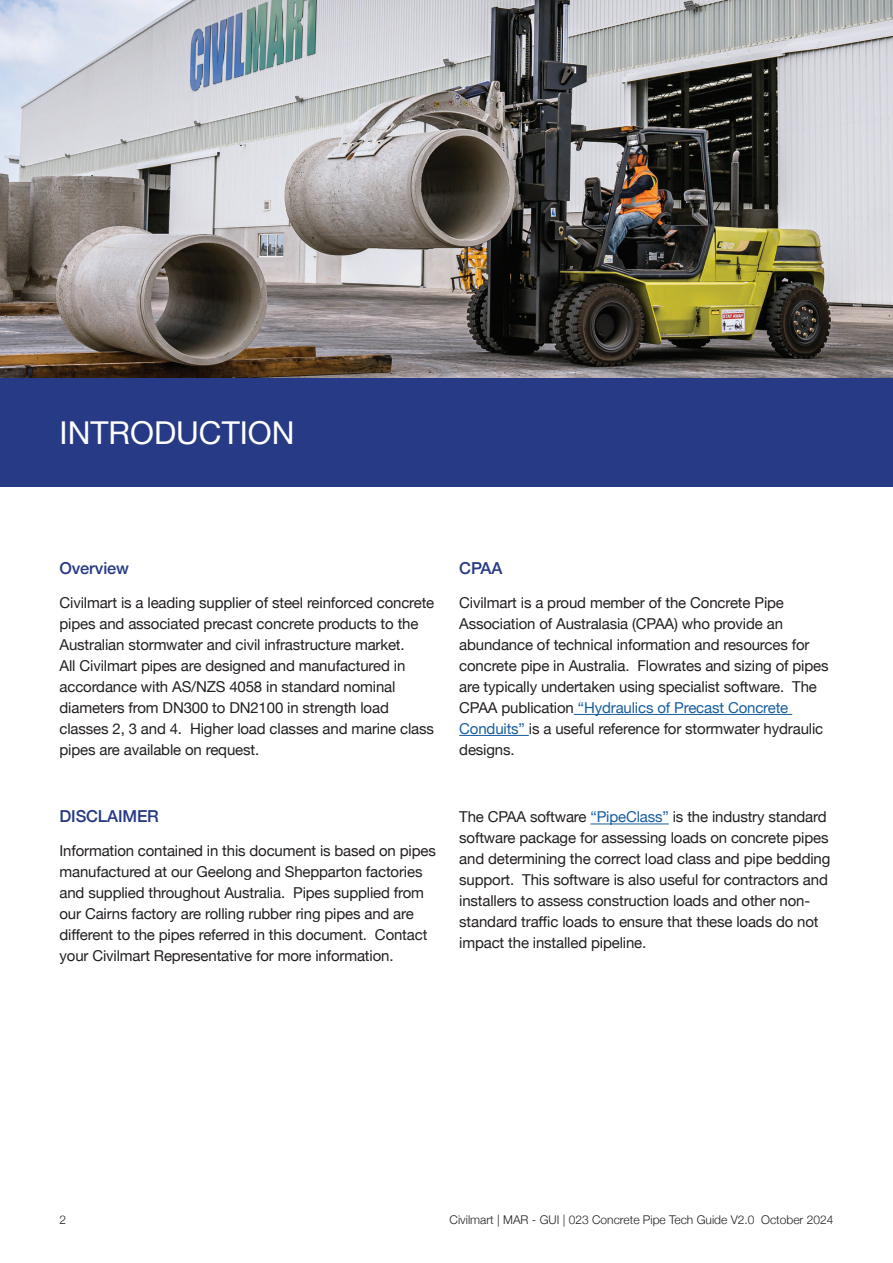
<style>
.page{position:relative;width:893px;height:1263px;background:#fff}
.page>*{position:absolute;margin:0;border:0;box-sizing:border-box;transform-origin:0 0}
.Heading{font:31.5px "Helvetica Neue";color:#fff}
.Body{font:500 16.5px "Helvetica Neue";letter-spacing:-.01em;color:#273a85}
.Body-2{font:500 16.5px "Helvetica Neue";letter-spacing:-.01em;color:#273a85}
.Body-3{font:15px/21px "Helvetica Neue";letter-spacing:-.01em;color:#231f20}
.t1{font:300 12px "Helvetica Neue";color:#231f20}
.s1{color:#175d9e}
</style>
<div class="page">
<hr style="left:574px;top:714px;width:218px;height:1px;background:#175d9e">
<hr style="left:459px;top:735px;width:70px;height:1px;background:#175d9e">
<hr style="left:590px;top:823px;width:79px;height:1px;background:#175d9e">
<img style="left:0;top:0;width:893px;height:378px">
<div style="left:0;top:378px;width:893px;height:108px;background:#273a85"></div>
<p class="Heading" style="left:60px;top:410px;width:237px">INTRODUCTION</p>
<p class="Body" style="left:60px;top:555px;width:71px">Overview</p>
<p class="Body-3" style="left:60px;top:593px;width:376px">Civilmart is a leading supplier of steel reinforced concrete pipes and associated precast concrete products to the Australian stormwater and civil infrastructure market.<br>All Civilmart pipes are designed and manufactured in accordance with AS/NZS 4058 in standard nominal diameters from DN300 to DN2100 in strength load classes 2, 3 and 4. Higher load classes and marine class pipes are available on request.</p>
<p class="Body-2" style="left:60px;top:803px;width:101px">DISCLAIMER</p>
<p class="Body-3" style="left:60px;top:841px;width:378px">Information contained in this document is based on pipes manufactured at our Geelong and Shepparton factories and supplied throughout Australia. Pipes supplied from our Cairns factory are rolling rubber ring pipes and are different to the pipes referred in this document. Contact your Civilmart Representative for more information.</p>
<p class="Body" style="left:459px;top:555px;width:45px">CPAA</p>
<p class="Body-3" style="left:459px;top:593px;width:371px">Civilmart is a proud member of the Concrete Pipe Association of Australasia (CPAA) who provide an abundance of technical information and resources for concrete pipe in Australia. Flowrates and sizing of pipes are typically undertaken using specialist software. The CPAA publication <span class="s1">“Hydraulics of Precast Concrete Conduits”</span> is a useful reference for stormwater hydraulic designs.</p>
<p class="Body-3" style="left:459px;top:807px;width:373px">The CPAA software <span class="s1">“PipeClass”</span> is the industry standard software package for assessing loads on concrete pipes and determining the correct load class and pipe bedding support. This software is also useful for contractors and installers to assess construction loads and other non&shy;standard traffic loads to ensure that these loads do not impact the installed pipeline.</p>
<p class="t1" style="left:60px;top:1210px;width:8px">2</p>
<p class="t1" style="left:450px;top:1210px;width:385px">Civilmart | MAR - GUI | 023 Concrete Pipe Tech Guide V2.0 October 2024</p>
</div>
